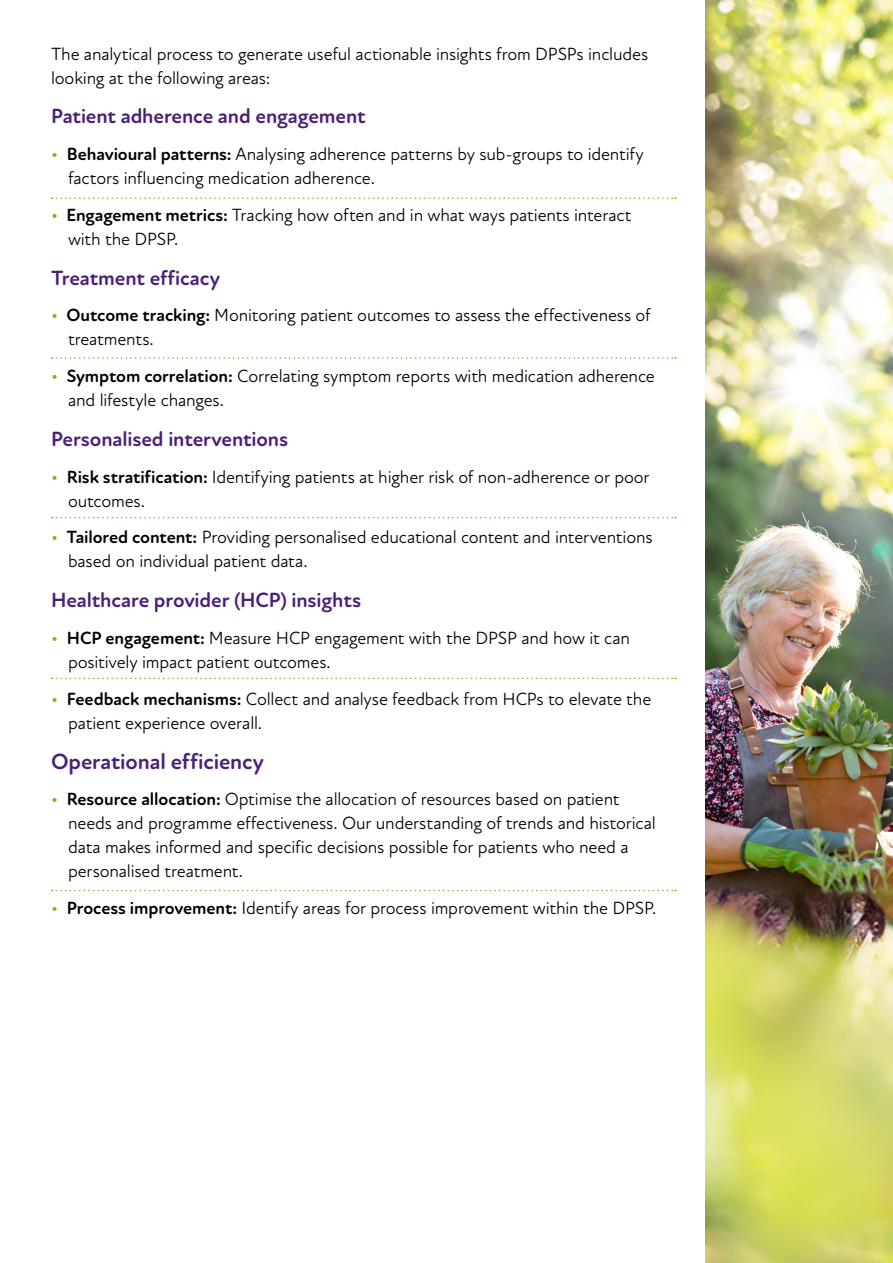
<style>
.page{position:relative;width:893px;height:1263px;background:#fff}
.page>*{position:absolute;margin:0;border:0;box-sizing:border-box;transform-origin:0 0}
.t1{font:700 22.5px "Atten Round New";letter-spacing:-.005em;color:#4b2177}
.t2{font:700 21px "Atten Round New";letter-spacing:-.005em;color:#4b2177}
.t3{font:18px/24px "Atten Round New";letter-spacing:-.01em;color:#000}
.s1{color:#7ab427}
.s2{font-weight:700}
</style>
<div class="page">
<svg style="left:52px;top:198px;width:624px;height:1px"></svg>
<svg style="left:52px;top:357px;width:624px;height:2px"></svg>
<svg style="left:52px;top:517px;width:624px;height:1px"></svg>
<svg style="left:52px;top:678px;width:624px;height:1px"></svg>
<svg style="left:52px;top:890px;width:624px;height:1px"></svg>
<img style="left:706px;top:0;width:187px;height:1263px">
<p class="t3" style="left:51px;top:42px;width:599px">The analytical process to generate useful actionable insights from DPSPs includes looking at the following areas:</p>
<p class="t2" style="left:51px;top:104px;width:316px">Patient adherence and engagement</p>
<p class="t3" style="left:68px;top:142px;width:577px;text-indent:-17px"><span class="s1">•</span> <span class="s2">Behavioural patterns:</span> Analysing adherence patterns by sub-groups to identify factors influencing medication adherence.</p>
<p class="t3" style="left:68px;top:203px;width:565px;text-indent:-17px"><span class="s1">•</span> <span class="s2">Engagement metrics:</span> Tracking how often and in what ways patients interact with the DPSP.</p>
<p class="t2" style="left:51px;top:265px;width:171px">Treatment efficacy</p>
<p class="t3" style="left:68px;top:304px;width:584px;text-indent:-17px"><span class="s1">•</span> <span class="s2">Outcome tracking:</span> Monitoring patient outcomes to assess the effectiveness of treatments.</p>
<p class="t3" style="left:68px;top:364px;width:588px;text-indent:-17px"><span class="s1">•</span> <span class="s2">Symptom correlation:</span> Correlating symptom reports with medication adherence and lifestyle changes.</p>
<p class="t2" style="left:51px;top:426px;width:239px">Personalised interventions</p>
<p class="t3" style="left:68px;top:465px;width:583px;text-indent:-17px"><span class="s1">•</span> <span class="s2">Risk stratification:</span> Identifying patients at higher risk of non-adherence or poor outcomes.</p>
<p class="t3" style="left:68px;top:526px;width:586px;text-indent:-17px"><span class="s1">•</span> <span class="s2">Tailored content:</span> Providing personalised educational content and interventions based on individual patient data.</p>
<p class="t2" style="left:51px;top:588px;width:312px">Healthcare provider (HCP) insights</p>
<p class="t3" style="left:68px;top:626px;width:564px;text-indent:-17px"><span class="s1">•</span> <span class="s2">HCP engagement:</span> Measure HCP engagement with the DPSP and how it can positively impact patient outcomes.</p>
<p class="t3" style="left:68px;top:687px;width:585px;text-indent:-17px"><span class="s1">•</span> <span class="s2">Feedback mechanisms:</span> Collect and analyse feedback from HCPs to elevate the patient experience overall.</p>
<p class="t1" style="left:51px;top:747px;width:214px">Operational efficiency</p>
<p class="t3" style="left:68px;top:787px;width:589px;text-indent:-17px"><span class="s1">•</span> <span class="s2">Resource allocation:</span> Optimise the allocation of resources based on patient needs and programme effectiveness. Our understanding of trends and historical data makes informed and specific decisions possible for patients who need a personalised treatment.</p>
<p class="t3" style="left:51px;top:896px;width:607px"><span class="s1">•</span> <span class="s2">Process improvement:</span> Identify areas for process improvement within the DPSP.</p>
</div>
